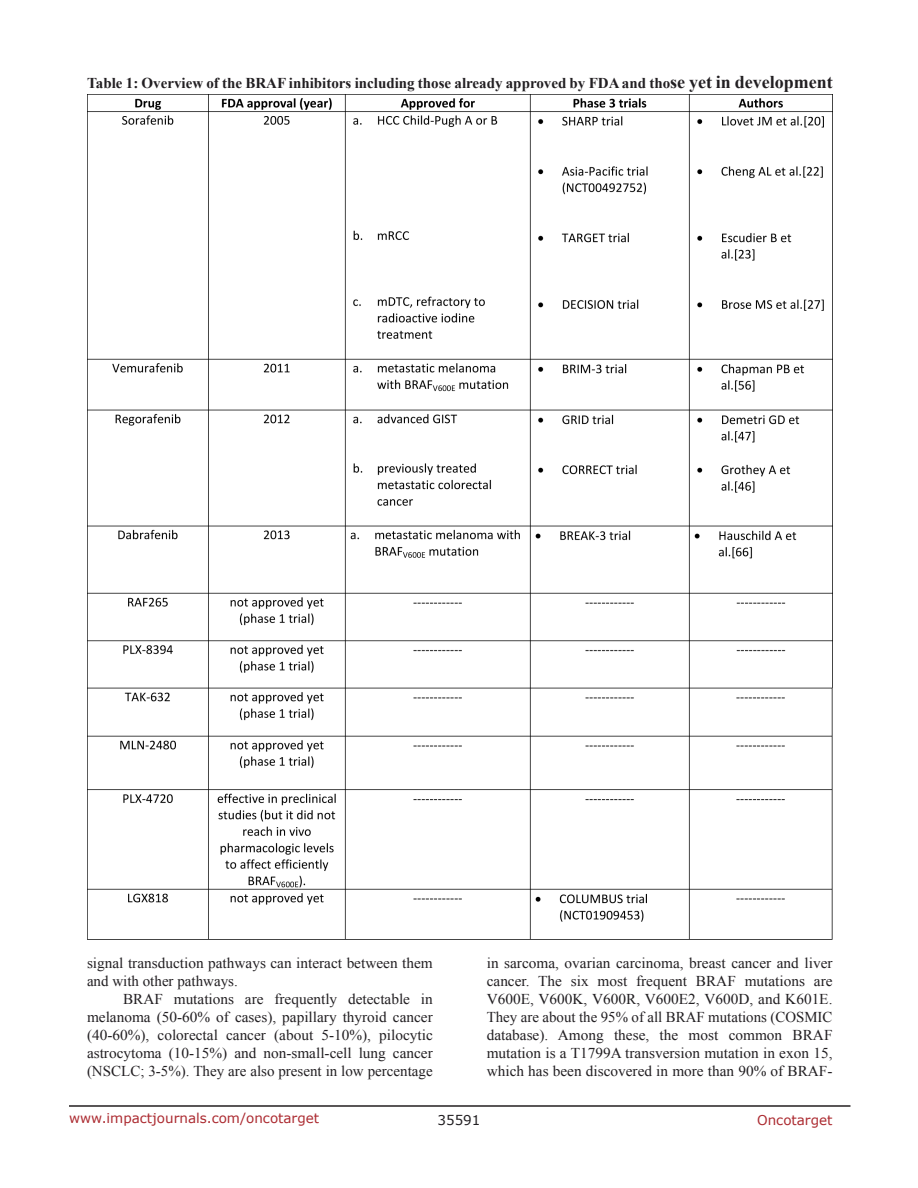
<style>
.page{position:relative;width:918px;height:1188px;background:#fff}
.page>*{position:absolute;margin:0;border:0;box-sizing:border-box;transform-origin:0 0}
.BodyText{font:15px/18px "Times New Roman";color:#221f22;text-align:justify}
.TableHeading{font:700 15px "Times New Roman";color:#221f22}
.t1{font:13.5px "Verdana";color:#ac2b31}
.t2{font:13.5px "Verdana";color:#221f22}
.s1{font-size:18px}
</style>
<div class="page">
<hr style="left:69px;top:1105px;width:781px;height:2px;background:#231f20">
<img style="left:87px;top:94px;width:746px;height:845px">
<p class="TableHeading" style="left:87px;top:72px;width:747px">Table 1: Overview of the BRAF inhibitors including those already approved by FDA and tho<span class="s1">se yet in development</span></p>
<p class="BodyText" style="left:87px;top:953px;width:347px">signal transduction pathways can interact between them and with other pathways.</p>
<p class="BodyText" style="left:87px;top:989px;width:347px;text-indent:36px">BRAF mutations are frequently detectable in melanoma (50-60% of cases), papillary thyroid cancer (40-60%), colorectal cancer (about 5-10%), pilocytic astrocytoma (10-15%) and non-small-cell lung cancer (NSCLC; 3-5%). They are also present in low percentage</p>
<p class="BodyText" style="left:487px;top:953px;width:347px">in sarcoma, ovarian carcinoma, breast cancer and liver cancer. The six most frequent BRAF mutations are V600E, V600K, V600R, V600E2, V600D, and K601E.<br>They are about the 95% of all BRAF mutations (COSMIC database). Among these, the most common BRAF mutation is a T1799A transversion mutation in exon 15, which has been discovered in more than 90% of BRAF-</p>
<p class="t1" style="left:69px;top:1109px;width:252px">www.impactjournals.com/oncotarget</p>
<p class="t2" style="left:438px;top:1111px;width:44px">35591</p>
<p class="t1" style="left:757px;top:1111px;width:77px">Oncotarget</p>
</div>
